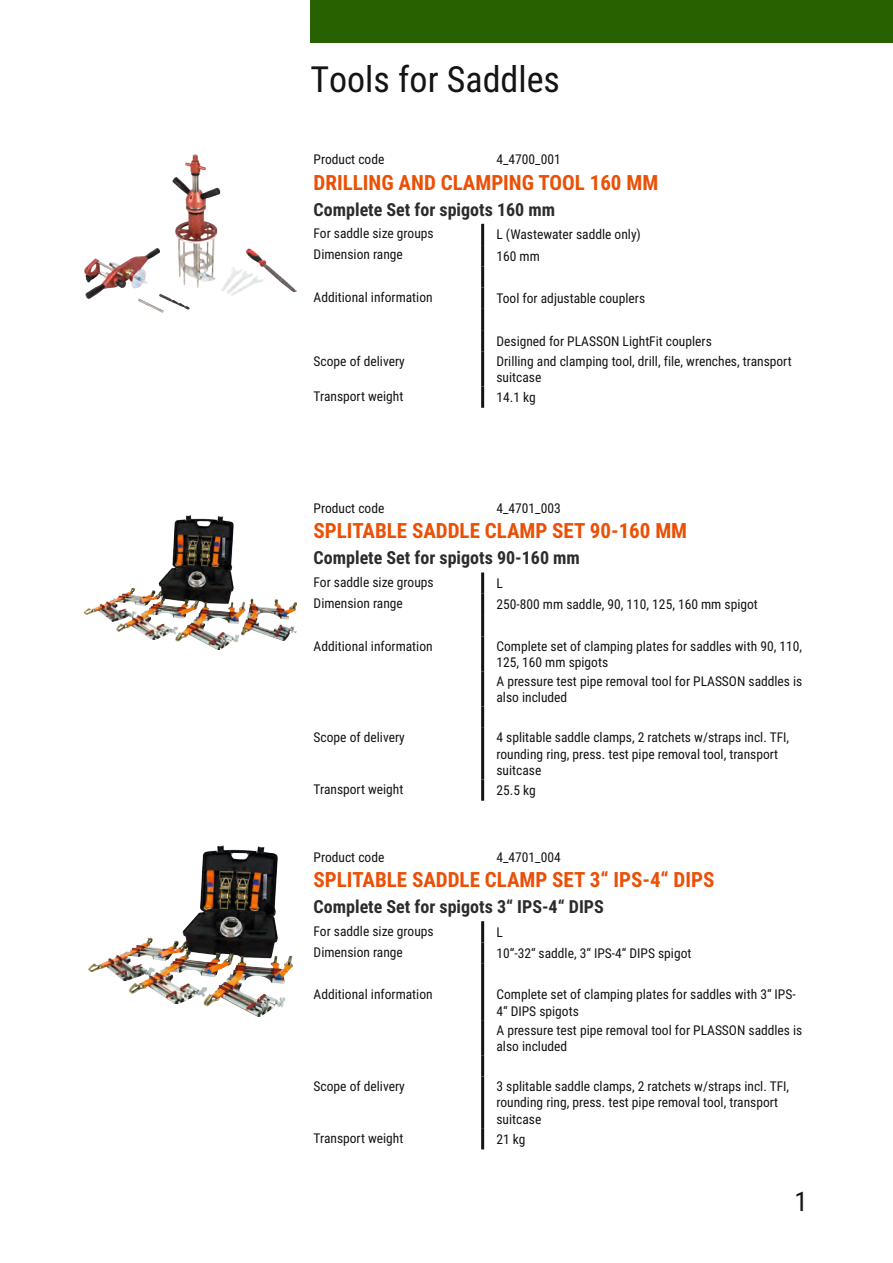
<style>
.page{position:relative;width:893px;height:1263px;background:#fff}
.page>*{position:absolute;margin:0;border:0;box-sizing:border-box;transform-origin:0 0}
.t1{font:36px "Roboto Condensed";color:#131413}
.t2{font:27px "Roboto Condensed";color:#131413}
.t3{font:700 21px "Roboto Condensed";color:#ea5006}
.t4{font:700 18px "Roboto Condensed";color:#2b2d2b}
.t5{font:13.5px/16.5px "Roboto Condensed";color:#131413}
</style>
<div class="page">
<img style="left:84px;top:154px;width:213px;height:159px">
<hr style="left:481px;top:224px;width:3px;height:21px;background:#131413">
<hr style="left:481px;top:245px;width:3px;height:21px;background:#131413">
<hr style="left:481px;top:266px;width:3px;height:22px;background:#131413">
<hr style="left:481px;top:288px;width:3px;height:21px;background:#131413">
<hr style="left:481px;top:309px;width:3px;height:21px;background:#131413">
<hr style="left:481px;top:330px;width:3px;height:21px;background:#131413">
<hr style="left:481px;top:351px;width:3px;height:35px;background:#131413">
<hr style="left:481px;top:386px;width:3px;height:22px;background:#131413">
<div style="left:310px;top:0;width:583px;height:43px;background:#286200"></div>
<img style="left:84px;top:515px;width:213px;height:134px">
<hr style="left:481px;top:572px;width:3px;height:22px;background:#131413">
<hr style="left:481px;top:594px;width:3px;height:21px;background:#131413">
<hr style="left:481px;top:615px;width:3px;height:21px;background:#131413">
<hr style="left:481px;top:636px;width:3px;height:35px;background:#131413">
<hr style="left:481px;top:671px;width:3px;height:35px;background:#131413">
<hr style="left:481px;top:706px;width:3px;height:22px;background:#131413">
<hr style="left:481px;top:728px;width:3px;height:51px;background:#131413">
<hr style="left:481px;top:779px;width:3px;height:22px;background:#131413">
<img style="left:88px;top:846px;width:204px;height:170px">
<hr style="left:481px;top:921px;width:3px;height:21px;background:#131413">
<hr style="left:481px;top:942px;width:3px;height:22px;background:#131413">
<hr style="left:481px;top:964px;width:3px;height:21px;background:#131413">
<hr style="left:481px;top:985px;width:3px;height:35px;background:#131413">
<hr style="left:481px;top:1020px;width:3px;height:35px;background:#131413">
<hr style="left:481px;top:1055px;width:3px;height:21px;background:#131413">
<hr style="left:481px;top:1076px;width:3px;height:52px;background:#131413">
<hr style="left:481px;top:1128px;width:3px;height:21px;background:#131413">
<h1 class="t1" style="left:310px;top:54px;width:251px">Tools for Saddles</h1>
<p class="t5" style="left:314px;top:151px;width:72px">Product code</p>
<p class="t5" style="left:496px;top:151px;width:66px">4_4700_001</p>
<h3 class="t3" style="left:314px;top:168px;width:346px">DRILLING AND CLAMPING TOOL 160 MM</h3>
<h3 class="t4" style="left:314px;top:197px;width:243px">Complete Set for spigots 160 mm</h3>
<p class="t5" style="left:314px;top:225px;width:122px">For saddle size groups</p>
<p class="t5" style="left:496px;top:226px;width:146px">L (Wastewater saddle only)</p>
<p class="t5" style="left:314px;top:246px;width:91px">Dimension range</p>
<p class="t5" style="left:496px;top:247px;width:45px">160 mm</p>
<p class="t5" style="left:314px;top:288px;width:121px">Additional information</p>
<p class="t5" style="left:496px;top:290px;width:150px">Tool for adjustable couplers</p>
<p class="t5" style="left:496px;top:332px;width:217px">Designed for PLASSON LightFit couplers</p>
<p class="t5" style="left:314px;top:352px;width:93px">Scope of delivery</p>
<p class="t5" style="left:496px;top:352px;width:297px">Drilling and clamping tool, drill, file, wrenches, transport suitcase</p>
<p class="t5" style="left:314px;top:387px;width:91px">Transport weight</p>
<p class="t5" style="left:496px;top:389px;width:41px">14.1 kg</p>
<p class="t5" style="left:314px;top:499px;width:72px">Product code</p>
<p class="t5" style="left:496px;top:499px;width:66px">4_4701_003</p>
<h3 class="t3" style="left:314px;top:516px;width:375px">SPLITABLE SADDLE CLAMP SET 90-160 MM</h3>
<h3 class="t4" style="left:314px;top:545px;width:268px">Complete Set for spigots 90-160 mm</h3>
<p class="t5" style="left:314px;top:573px;width:122px">For saddle size groups</p>
<p class="t5" style="left:496px;top:575px;width:8px">L</p>
<p class="t5" style="left:314px;top:595px;width:91px">Dimension range</p>
<p class="t5" style="left:496px;top:596px;width:263px">250-800 mm saddle, 90, 110, 125, 160 mm spigot</p>
<p class="t5" style="left:314px;top:637px;width:121px">Additional information</p>
<p class="t5" style="left:496px;top:637px;width:307px">Complete set of clamping plates for saddles with 90, 110,<br>125, 160 mm spigots</p>
<p class="t5" style="left:496px;top:672px;width:307px">A pressure test pipe removal tool for PLASSON saddles is also included</p>
<p class="t5" style="left:314px;top:729px;width:93px">Scope of delivery</p>
<p class="t5" style="left:496px;top:729px;width:294px">4 splitable saddle clamps, 2 ratchets w/straps incl. TFI, rounding ring, press. test pipe removal tool, transport suitcase</p>
<p class="t5" style="left:314px;top:780px;width:91px">Transport weight</p>
<p class="t5" style="left:496px;top:781px;width:41px">25.5 kg</p>
<p class="t5" style="left:314px;top:848px;width:72px">Product code</p>
<p class="t5" style="left:496px;top:848px;width:66px">4_4701_004</p>
<h3 class="t3" style="left:314px;top:865px;width:402px">SPLITABLE SADDLE CLAMP SET 3“ IPS-4“ DIPS</h3>
<h3 class="t4" style="left:314px;top:894px;width:292px">Complete Set for spigots 3“ IPS-4“ DIPS</h3>
<p class="t5" style="left:314px;top:922px;width:122px">For saddle size groups</p>
<p class="t5" style="left:496px;top:923px;width:8px">L</p>
<p class="t5" style="left:314px;top:943px;width:91px">Dimension range</p>
<p class="t5" style="left:496px;top:944px;width:196px">10“-32“ saddle, 3“ IPS-4“ DIPS spigot</p>
<p class="t5" style="left:314px;top:986px;width:121px">Additional information</p>
<p class="t5" style="left:496px;top:986px;width:301px">Complete set of clamping plates for saddles with 3“ IPS-<br>4“ DIPS spigots</p>
<p class="t5" style="left:496px;top:1021px;width:307px">A pressure test pipe removal tool for PLASSON saddles is also included</p>
<p class="t5" style="left:314px;top:1077px;width:93px">Scope of delivery</p>
<p class="t5" style="left:496px;top:1077px;width:294px">3 splitable saddle clamps, 2 ratchets w/straps incl. TFI, rounding ring, press. test pipe removal tool, transport suitcase</p>
<p class="t5" style="left:314px;top:1129px;width:91px">Transport weight</p>
<p class="t5" style="left:496px;top:1130px;width:31px">21 kg</p>
<h2 class="t2" style="left:795px;top:1182px;width:15px">1</h2>
</div>
